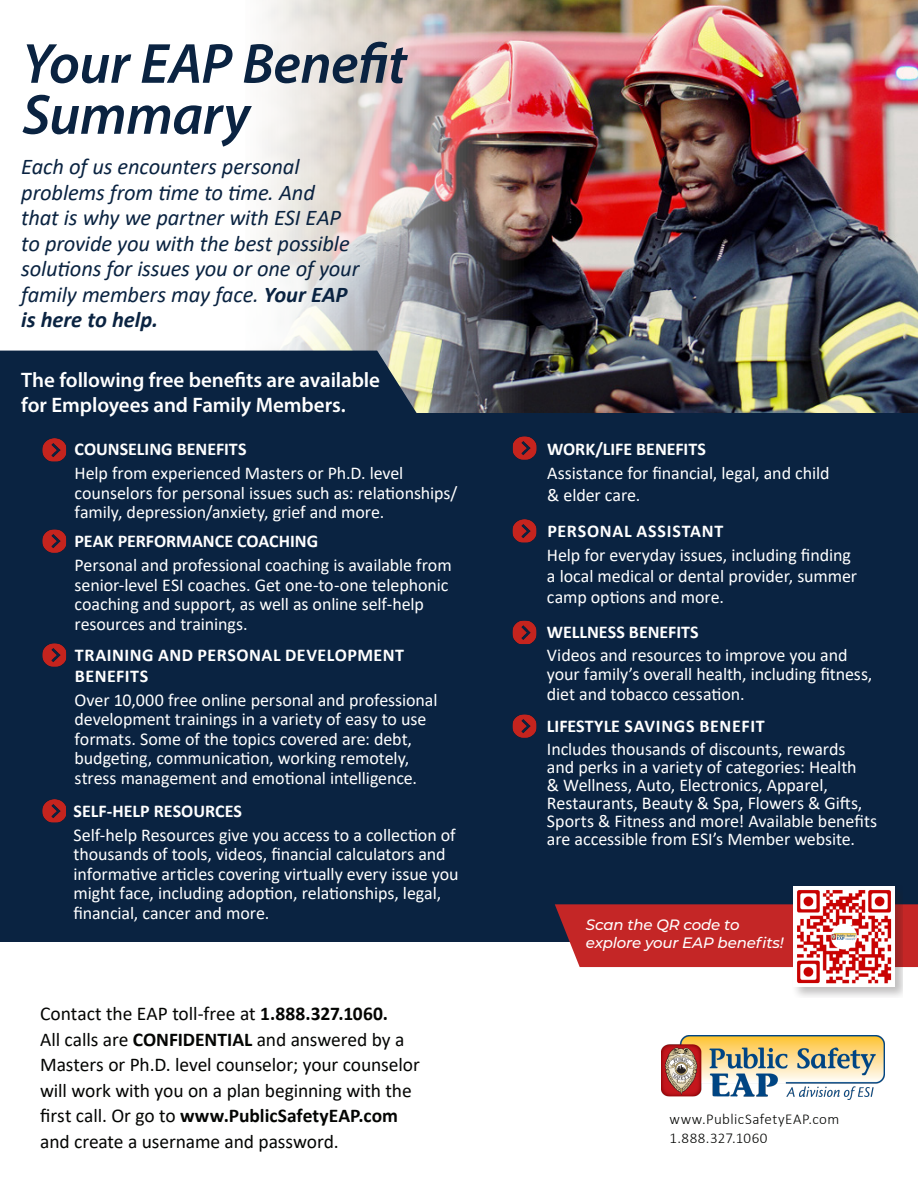
<style>
.page{position:relative;width:918px;height:1188px;background:#fff}
.page>*{position:absolute;margin:0;border:0;box-sizing:border-box;transform-origin:0 0}
.Slogan{font:italic 600 57px/51px "Myriad Pro";letter-spacing:-.01em;color:#0a2341}
.BIG_Title_MC2{font:italic 22.5px/25.5px "Calibri";letter-spacing:-.01em;color:#0a2341}
.BIG_Title_MC2-2{font:600 21px/25.2px "Myriad Pro";letter-spacing:-.005em;color:#fff}
.BIG_Title_MC2-3{font:19.5px/25.5px "Calibri";letter-spacing:-.005em;color:#040503}
.BIG_Title_MC2-4{font:18px/18px "Calibri";letter-spacing:-.005em;color:#fff}
.Box2_BT{font:18px/19.5px "Calibri";letter-spacing:-.005em;color:#fff}
.Box2_BT-2{font:700 18px "Calibri";letter-spacing:.01em;color:#fff}
.Box2_BT-3{font:700 18px/21px "Calibri";letter-spacing:.03em;color:#fff}
.t1{font:italic 500 15px/18px "Montserrat";letter-spacing:-.01em;color:#fff}
.Header_INFO{font:300 15px "Calibri";letter-spacing:.03em;color:#040503}
.s1{font-weight:700}
</style>
<div class="page">
<img style="left:246px;top:0;width:672px;height:413px">
<img style="left:661px;top:1036px;width:224px;height:64px">
<div style="left:0;top:413px;width:918px;height:529px;background:#0a2341"></div>
<svg style="left:555px;top:904px;width:363px;height:63px;background:#c12c2d"></svg>
<div style="left:0;top:351px;width:422px;height:62px;background:#0a2341"></div>
<img style="left:42px;top:530px;width:24px;height:23px">
<img style="left:42px;top:438px;width:24px;height:23px">
<img style="left:42px;top:643px;width:24px;height:24px">
<img style="left:42px;top:799px;width:24px;height:23px">
<img style="left:513px;top:621px;width:23px;height:23px">
<img style="left:513px;top:519px;width:23px;height:23px">
<img style="left:513px;top:436px;width:24px;height:24px">
<img style="left:513px;top:715px;width:23px;height:23px">
<div style="left:791px;top:884px;width:111px;height:114px;background:#231f20;opacity:.29"></div>
<img style="left:793px;top:886px;width:102px;height:100px">
<p class="Slogan" style="left:22px;top:37px;width:386px">Your EAP Benefit<br>Summary</p>
<p class="BIG_Title_MC2" style="left:21px;top:153px;width:340px">Each of us encounters personal problems from time to time. And<br>that is why we partner with ESI EAP to provide you with the best possible solutions for issues you or one of your family members may face. <span class="s1">Your EAP is here to help.</span></p>
<p class="BIG_Title_MC2-2" style="left:21px;top:367px;width:360px">The following free benefits are available for Employees and Family Members.</p>
<p class="BIG_Title_MC2-4" style="left:75px;top:437px;width:330px;line-height:24px"><span class="s1">COUNSELING BENEFITS<br></span>Help from experienced Masters or Ph.D. level</p>
<p class="BIG_Title_MC2-4" style="left:75px;top:483px;width:384px;line-height:19.5px">counselors for personal issues such as: relationships/ family, depression/anxiety, grief and more.</p>
<p class="Box2_BT-2" style="left:75px;top:529px;width:245px">PEAK PERFORMANCE COACHING</p>
<p class="Box2_BT" style="left:75px;top:555px;width:379px">Personal and professional coaching is available from senior-level ESI coaches. Get one-to-one telephonic coaching and support, as well as online self-help resources and trainings.</p>
<p class="Box2_BT-3" style="left:75px;top:644px;width:331px">TRAINING AND PERSONAL DEVELOPMENT<br>BENEFITS</p>
<p class="Box2_BT" style="left:75px;top:690px;width:364px">Over 10,000 free online personal and professional development trainings in a variety of easy to use formats. Some of the topics covered are: debt, budgeting, communication, working remotely, stress management and emotional intelligence.</p>
<p class="Box2_BT-2" style="left:73px;top:798px;width:170px">SELF-HELP RESOURCES</p>
<p class="Box2_BT" style="left:73px;top:825px;width:387px">Self-help Resources give you access to a collection of thousands of tools, videos, financial calculators and informative articles covering virtually every issue you might face, including adoption, relationships, legal, financial, cancer and more.</p>
<p class="BIG_Title_MC2-3" style="left:40px;top:1000px;width:381px">Contact the EAP toll-free at <span class="s1">1.888.327.1060.<br></span>All calls are <span class="s1">CONFIDENTIAL</span> and answered by a Masters or Ph.D. level counselor; your counselor will work with you on a plan beginning with the first call. Or go to <span class="s1">www.PublicSafetyEAP.com </span>and create a username and password.</p>
<p class="BIG_Title_MC2-4" style="left:547px;top:437px;width:284px;line-height:23.2px"><span class="s1">WORK/LIFE BENEFITS<br></span>Assistance for financial, legal, and child &amp; elder care.</p>
<p class="BIG_Title_MC2-4" style="left:547px;top:519px;width:305px;line-height:24px"><span class="s1">PERSONAL ASSISTANT<br></span>Help for everyday issues, including finding</p>
<p class="BIG_Title_MC2-4" style="left:547px;top:565px;width:312px;line-height:21px">a local medical or dental provider, summer camp options and more.</p>
<p class="BIG_Title_MC2-4" style="left:547px;top:621px;width:302px;line-height:22.5px"><span class="s1">WELLNESS BENEFITS<br></span>Videos and resources to improve you and</p>
<p class="BIG_Title_MC2-4" style="left:547px;top:664px;width:327px;line-height:19.5px">your family’s overall health, including fitness, diet and tobacco cessation.</p>
<p class="BIG_Title_MC2-4" style="left:547px;top:714px;width:300px;line-height:22.5px"><span class="s1">LIFESTYLE SAVINGS BENEFIT<br></span>Includes thousands of discounts, rewards</p>
<p class="BIG_Title_MC2-4" style="left:547px;top:757px;width:332px">and perks in a variety of categories: Health<br>&amp; Wellness, Auto, Electronics, Apparel, Restaurants, Beauty &amp; Spa, Flowers &amp; Gifts, Sports &amp; Fitness and more! Available benefits are accessible from ESI’s Member website.</p>
<p class="t1" style="left:586px;top:915px;width:199px">Scan the QR code to explore your EAP benefits!</p>
<p class="Header_INFO" style="left:669px;top:1110px;width:171px">www.PublicSafetyEAP.com</p>
<p class="Header_INFO" style="left:669px;top:1129px;width:100px">1.888.327.1060</p>
</div>
